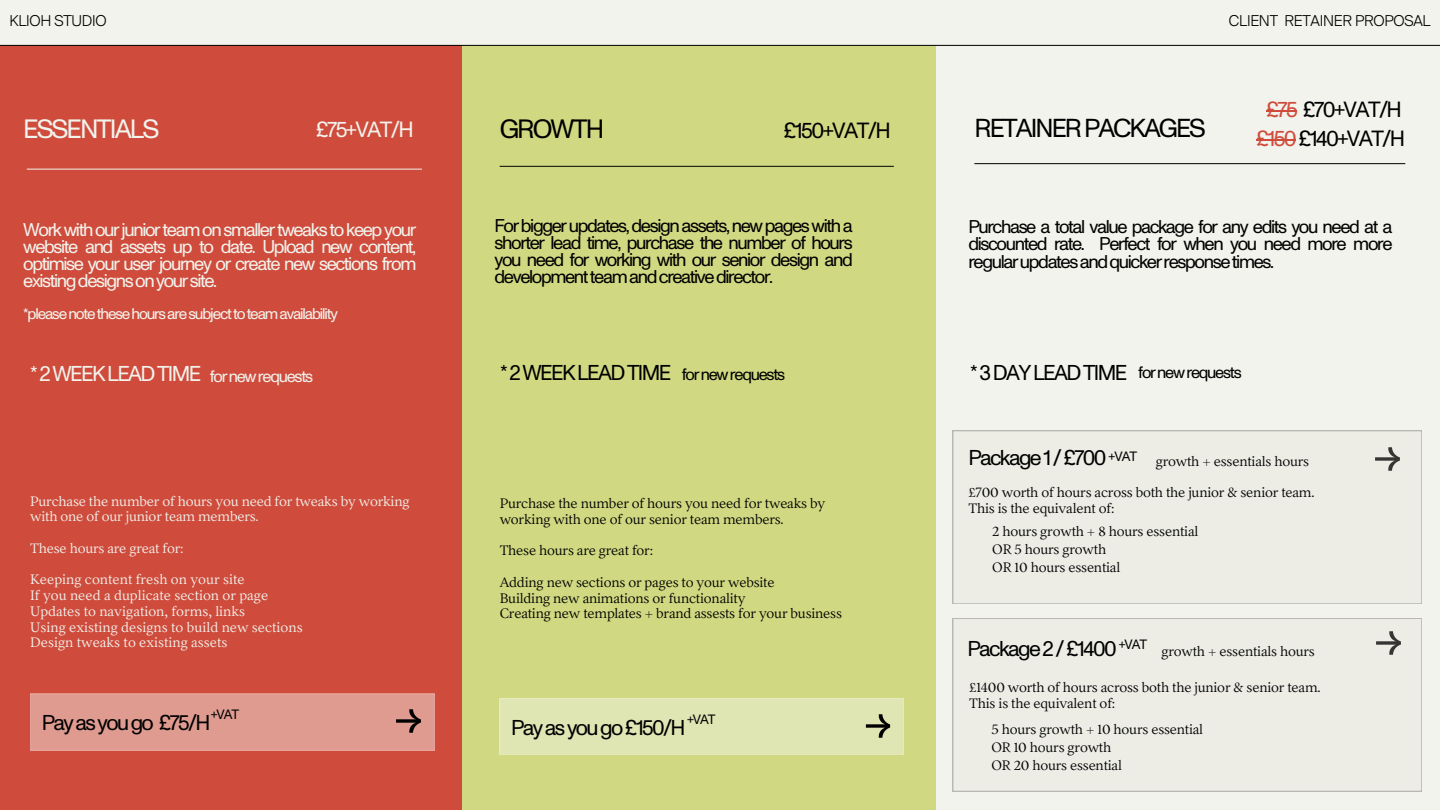
<style>
.page{position:relative;width:1440px;height:810px;background:#f2f3ec}
.page>*{position:absolute;margin:0;border:0;box-sizing:border-box;transform-origin:0 0}
.t1{font:26.5px "ABC Monument Grotesk";letter-spacing:-.075em;color:#f2f3ec}
.t2{font:26.5px "ABC Monument Grotesk";letter-spacing:-.075em;color:#000}
.t3{font:26px "ABC Monument Grotesk";letter-spacing:-.075em;color:#000}
.t4{font:22px "ABC Monument Grotesk";letter-spacing:-.075em;color:#000}
.t5{font:22px "ABC Monument Grotesk";color:#f2f3ec}
.t6{font:21.5px "ABC Monument Grotesk";letter-spacing:-.075em;color:#000}
.t7{font:21.5px "ABC Monument Grotesk";letter-spacing:-.075em;color:#f2f3ec}
.t8{font:18.5px/17.2px "ABC Monument Grotesk";letter-spacing:-.075em;color:#000;text-align:justify}
.t9{font:18.5px/17.2px "ABC Monument Grotesk";letter-spacing:-.075em;color:#f2f3ec;text-align:justify}
.t10{font:16.5px "ABC Monument Grotesk";letter-spacing:-.075em;color:#000}
.t11{font:16.5px "ABC Monument Grotesk";letter-spacing:-.075em;color:#f2f3ec}
.t12{font:15.5px "ABC Monument Grotesk";letter-spacing:-.075em;color:#f2f3ec}
.t13{font:300 15px "Suisse Intl";letter-spacing:-.015em;color:#000}
.t14{font:14px/15.8px "Inferi";letter-spacing:-.015em;color:#000}
.t15{font:14px/15.8px "Inferi";color:#f2f3ec}
.t16{font:13.5px "ABC Monument Grotesk";letter-spacing:-.075em;color:#000}
.s1{color:#cf4c3d}
</style>
<div class="page">
<div style="left:0;top:45px;width:463px;height:765px;background:#cf4c3d"></div>
<div style="left:463px;top:45px;width:473px;height:765px;background:#d0d981"></div>
<hr style="left:27px;top:169px;width:395px;height:1px;background:#f2f3ec">
<hr style="left:500px;top:166px;width:394px;height:1px;background:#000">
<hr style="left:974px;top:163px;width:431px;height:1px;background:#000">
<svg style="left:953px;top:431px;width:469px;height:173px"></svg>
<svg style="left:953px;top:618px;width:469px;height:173px"></svg>
<div style="left:500px;top:699px;width:404px;height:56px;background:#e0e5b4"></div>
<hr style="left:1266px;top:110px;width:30px;height:2px;background:#cf4c3d">
<hr style="left:1256px;top:139px;width:39px;height:1px;background:#cf4c3d">
<hr style="left:0;top:45px;width:1440px;height:1px;background:#000">
<img style="left:862px;top:707px;width:32px;height:38px">
<div style="left:30px;top:694px;width:404px;height:56px;background:#df9b90"></div>
<img style="left:393px;top:702px;width:31px;height:38px">
<h3 class="t13" style="left:9px;top:14px;width:99px">KLIOH STUDIO</h3>
<p class="t13" style="left:1229px;top:14px;width:203px">CLIENT RETAINER PROPOSAL</p>
<h5 class="t1" style="left:23px;top:117px;width:138px">ESSENTIALS</h5>
<h5 class="t2" style="left:500px;top:117px;width:106px">GROWTH</h5>
<p class="t5" style="left:316px;top:119px;width:100px">£75+VAT/H</p>
<p class="t4" style="left:784px;top:121px;width:109px">£150+VAT/H</p>
<h2 class="t3" style="left:974px;top:116px;width:233px">RETAINERPACKAGES</h2>
<p class="t4" style="left:1266px;top:100px;width:137px"><span class="s1">£75</span> £70+VAT/H</p>
<h1 class="t4" style="left:1256px;top:128px;width:151px"><span class="s1">£150</span>£140+VAT/H</h1>
<p class="t9" style="left:23px;top:222px;width:395px">Work with our junior team on smaller tweaks to keep your website and assets up to date. Upload new content, optimise your user journey or create new sections from existingdesignsonyoursite.</p>
<p class="t12" style="left:23px;top:307px;width:316px">*pleasenotethesehoursaresubjecttoteamavailability</p>
<p class="t8" style="left:495px;top:218px;width:360px">For bigger updates, design assets, new pages with a shorter lead time, purchase the number of hours you need for working with our senior design and developmentteamandcreativedirector.</p>
<h1 class="t8" style="left:968px;top:219px;width:426px">Purchase a total value package for any edits you need at a discounted rate. Perfect for when you need more more</h1>
<h2 class="t8" style="left:968px;top:254px;width:307px">regularupdatesandquickerresponsetimes.</h2>
<h6 class="t7" style="left:30px;top:364px;width:173px">*2WEEKLEADTIME</h6>
<p class="t6" style="left:500px;top:363px;width:173px">*2WEEKLEADTIME</p>
<h4 class="t6" style="left:970px;top:363px;width:159px">*3DAYLEADTIME</h4>
<p class="t11" style="left:210px;top:368px;width:105px">fornewrequests</p>
<p class="t10" style="left:682px;top:366px;width:105px">fornewrequests</p>
<h3 class="t10" style="left:1138px;top:365px;width:105px">fornewrequests</h3>
<p class="t6" style="left:968px;top:448px;width:140px">Package1/£700</p>
<p class="t16" style="left:1109px;top:450px;width:30px">+VAT</p>
<h2 class="t14" style="left:1156px;top:454px;width:155px">growth + essentials hours</h2>
<p class="t15" style="left:30px;top:493px;width:381px">Purchase the number of hours you need for tweaks by working with one of our junior team members.</p>
<h4 class="t15" style="left:30px;top:540px;width:155px">These hours are great for:</h4>
<h2 class="t15" style="left:30px;top:572px;width:216px">Keeping content fresh on your site</h2>
<h6 class="t15" style="left:30px;top:587px;width:240px">If you need a duplicate section or page</h6>
<p class="t15" style="left:30px;top:603px;width:217px">Updates to navigation, forms, links</p>
<p class="t15" style="left:30px;top:619px;width:274px">Using existing designs to build new sections</p>
<p class="t15" style="left:30px;top:635px;width:199px">Design tweaks to existing assets</p>
<p class="t14" style="left:500px;top:495px;width:327px">Purchase the number of hours you need for tweaks by working with one of our senior team members.</p>
<p class="t14" style="left:500px;top:543px;width:155px">These hours are great for:</p>
<p class="t14" style="left:500px;top:574px;width:276px">Adding new sections or pages to your website</p>
<h3 class="t14" style="left:500px;top:590px;width:247px">Building new animations or functionality</h3>
<p class="t14" style="left:500px;top:606px;width:344px">Creating new templates + brand assests for your business</p>
<h2 class="t14" style="left:968px;top:485px;width:348px">£700 worth of hours across both the junior &amp; senior team.</h2>
<p class="t14" style="left:968px;top:500px;width:148px">This is the equivalent of:</p>
<p class="t14" style="left:992px;top:523px;width:208px">2 hours growth + 8 hours essential</p>
<p class="t14" style="left:992px;top:541px;width:115px">OR 5 hours growth</p>
<p class="t14" style="left:992px;top:559px;width:130px">OR 10 hours essential</p>
<p class="t16" style="left:1119px;top:638px;width:30px">+VAT</p>
<h2 class="t6" style="left:968px;top:639px;width:151px">Package2/£1400</h2>
<h4 class="t14" style="left:1161px;top:643px;width:155px">growth + essentials hours</h4>
<p class="t16" style="left:211px;top:708px;width:30px">+VAT</p>
<p class="t6" style="left:42px;top:713px;width:170px">Payasyougo £75/H</p>
<p class="t16" style="left:687px;top:713px;width:30px">+VAT</p>
<h6 class="t6" style="left:511px;top:718px;width:176px">Payasyougo£150/H</h6>
<h2 class="t14" style="left:969px;top:680px;width:353px">£1400 worth of hours across both the junior &amp; senior team.</h2>
<h1 class="t14" style="left:969px;top:695px;width:148px">This is the equivalent of:</h1>
<h6 class="t14" style="left:991px;top:721px;width:213px">5 hours growth + 10 hours essential</h6>
<h3 class="t14" style="left:991px;top:739px;width:121px">OR 10 hours growth</h3>
<p class="t14" style="left:991px;top:757px;width:132px">OR 20 hours essential</p>
</div>
